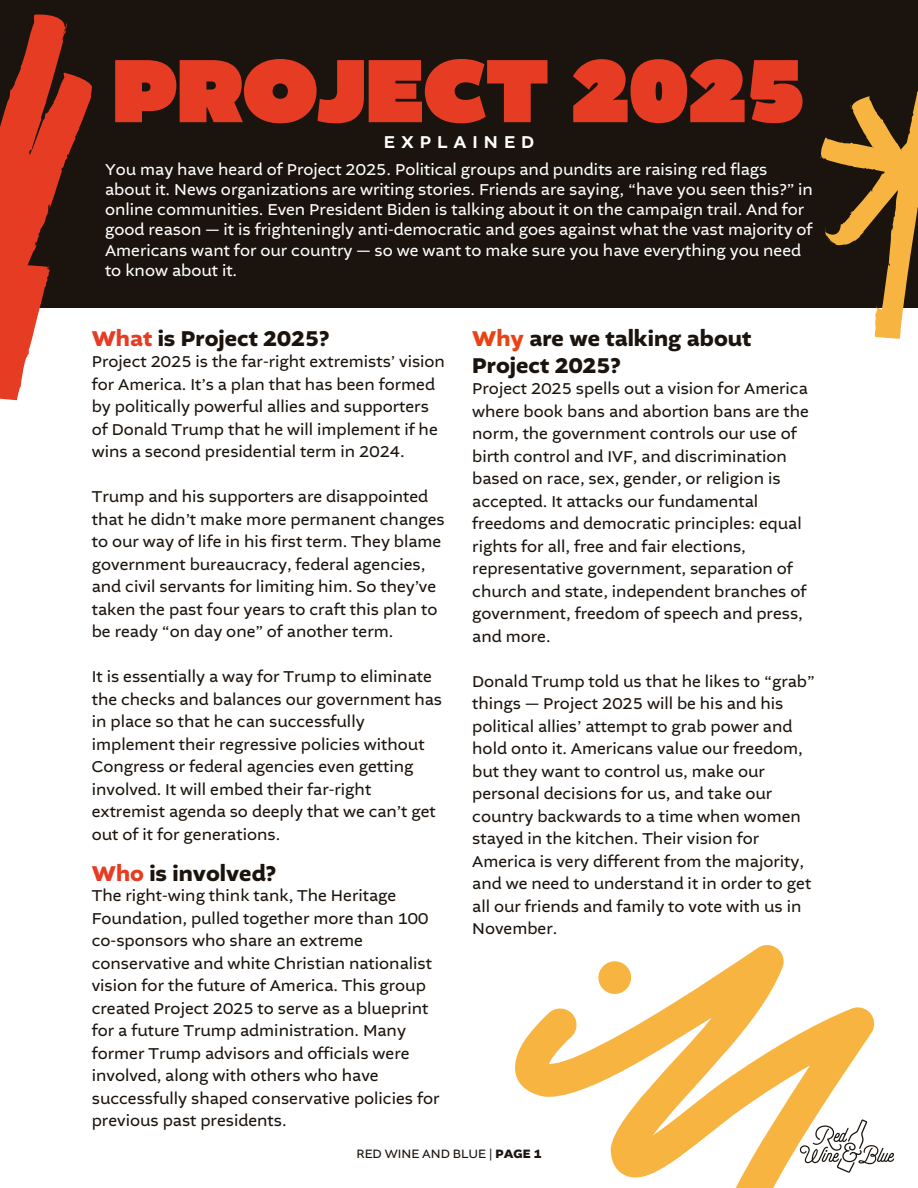
<style>
.page{position:relative;width:918px;height:1188px;background:#fff}
.page>*{position:absolute;margin:0;border:0;box-sizing:border-box;transform-origin:0 0}
.t1{font:900 94.35px "Altivo";color:#e63c23}
.t2{font:700 22.5px/27px "Altivo";color:#1b140e}
.t3{font:500 18px "Altivo";letter-spacing:.33em;color:#fff}
.t4{font:16.5px/22.5px "Altivo";color:#1b140e}
.t5{font:16.5px/20.2px "Altivo";color:#fff}
.t6{font:12.75px "Altivo";color:#1b140e}
.s1{color:#e63c23}
.s2{color:#ea4212}
.s3{font-weight:700}
</style>
<div class="page">
<svg style="left:515px;top:945px;width:360px;height:243px"></svg>
<svg style="left:598px;top:961px;width:33px;height:33px"></svg>
<div style="left:0;top:0;width:918px;height:307px;background:#1b140e"></div>
<svg style="left:820px;top:91px;width:98px;height:248px"></svg>
<svg style="left:0;top:14px;width:98px;height:387px"></svg>
<svg style="left:798px;top:1117px;width:97px;height:58px"></svg>
<h4 class="t1" style="left:113px;top:51px;width:694px">PROJECT 2025</h4>
<h2 class="t3" style="left:384px;top:134px;width:152px">EXPLAINE D</h2>
<h1 class="t5" style="left:105px;top:160px;width:709px">You may have heard of Project 2025. Political groups and pundits are raising red flags about it. News organizations are writing stories. Friends are saying, “have you seen this?” in online communities. Even President Biden is talking about it on the campaign trail. And for good reason — it is frighteningly anti-democratic and goes against what the vast majority of Americans want for our country — so we want to make sure you have everything you need to know about it.</h1>
<h4 class="t2" style="left:92px;top:327px;width:239px"><span class="s1">What</span> is Project 2025?</h4>
<h4 class="t2" style="left:472px;top:327px;width:281px"><span class="s2">Why</span> are we talking about<br>Project 2025?</h4>
<h3 class="t4" style="left:92px;top:352px;width:355px">Project 2025 is the far-right extremists’ vision for America. It’s a plan that has been formed by politically powerful allies and supporters of Donald Trump that he will implement if he wins a second presidential term in 2024.</h3>
<h4 class="t4" style="left:92px;top:487px;width:355px">Trump and his supporters are disappointed that he didn’t make more permanent changes to our way of life in his first term. They blame government bureaucracy, federal agencies, and civil servants for limiting him. So they’ve taken the past four years to craft this plan to be ready “on day one” of another term.</h4>
<p class="t4" style="left:92px;top:667px;width:352px">It is essentially a way for Trump to eliminate the checks and balances our government has in place so that he can successfully implement their regressive policies without Congress or federal agencies even getting involved. It will embed their far-right extremist agenda so deeply that we can’t get out of it for generations.</p>
<p class="t4" style="left:472px;top:378px;width:338px">Project 2025 spells out a vision for America where book bans and abortion bans are the norm, the government controls our use of birth control and IVF, and discrimination based on race, sex, gender, or religion is accepted. It attacks our fundamental freedoms and democratic principles: equal rights for all, free and fair elections, representative government, separation of church and state, independent branches of government, freedom of speech and press, and more.</p>
<h2 class="t4" style="left:472px;top:671px;width:344px">Donald Trump told us that he likes to “grab” things — Project 2025 will be his and his political allies’ attempt to grab power and hold onto it. Americans value our freedom, but they want to control us, make our personal decisions for us, and take our country backwards to a time when women stayed in the kitchen. Their vision for America is very different from the majority, and we need to understand it in order to get all our friends and family to vote with us in November.</h2>
<h4 class="t2" style="left:92px;top:861px;width:186px"><span class="s1">Who</span> is involved?</h4>
<h2 class="t4" style="left:92px;top:886px;width:349px">The right-wing think tank, The Heritage Foundation, pulled together more than 100 co-sponsors who share an extreme conservative and white Christian nationalist vision for the future of America. This group created Project 2025 to serve as a blueprint for a future Trump administration. Many former Trump advisors and officials were involved, along with others who have successfully shaped conservative policies for previous past presidents.</h2>
<h4 class="t6" style="left:356px;top:1149px;width:187px">RED WINE AND BLUE | <span class="s3">PAGE 1</span></h4>
</div>
